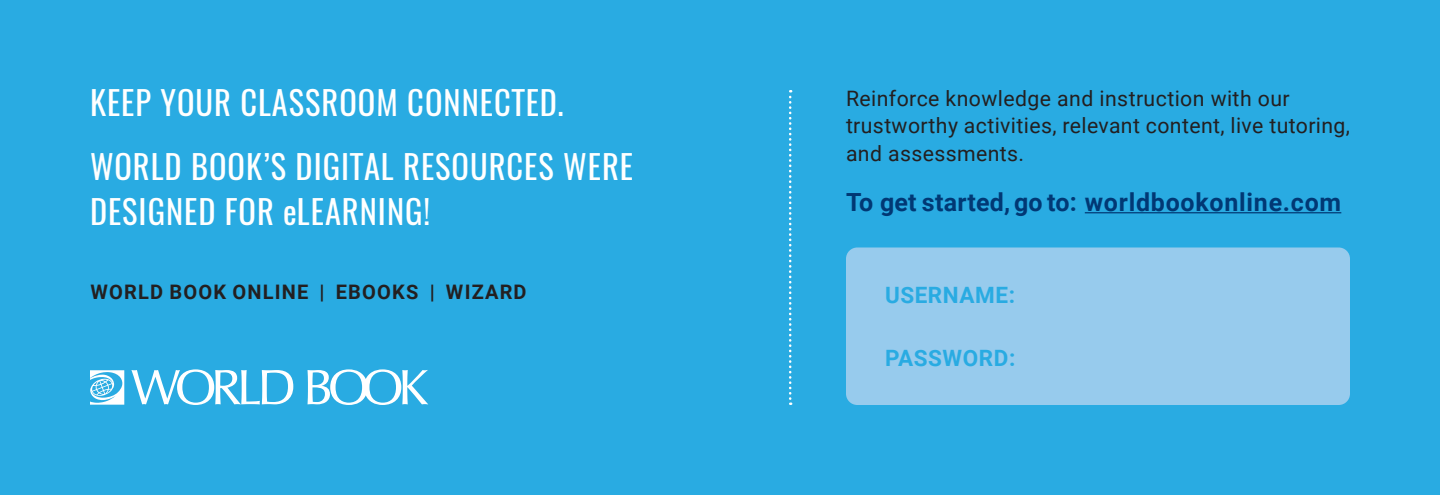
<style>
.page{position:relative;width:1440px;height:495px;background:#29abe2}
.page>*{position:absolute;margin:0;border:0;box-sizing:border-box;transform-origin:0 0}
.t1{font:32.5px/63.8px "Oswald";letter-spacing:.03em;color:#fff}
.t2{font:700 25px "Roboto";letter-spacing:.03em;color:#013874}
.t3{font:700 22.5px "Roboto";letter-spacing:.025em;color:#29abe2}
.t4{font:21.25px/27.5px "Roboto";letter-spacing:.02em;color:#231f20}
.t5{font:700 20px "Roboto";letter-spacing:.06em;color:#231f20}
</style>
<div class="page">
<svg style="left:789px;top:90px;width:2px;height:315px"></svg>
<hr style="left:1085px;top:212px;width:256px;height:1px;background:#013874">
<div style="left:846px;top:248px;width:504px;height:157px;background:#97cbed;border-radius:11px"></div>
<svg style="left:131px;top:369px;width:162px;height:36px"></svg>
<svg style="left:308px;top:369px;width:120px;height:36px"></svg>
<svg style="left:90px;top:370px;width:34px;height:35px"></svg>
<h1 class="t1" style="left:90px;top:72px;width:545px">KEEP YOUR CLASSROOM CONNECTED.<br>WORLD BOOK’S DIGITAL RESOURCES WERE</h1>
<h1 class="t1" style="left:90px;top:180px;width:342px">DESIGNED FOR eLEARNING!</h1>
<p class="t5" style="left:90px;top:278px;width:438px">WORLD BOOK ONLINE | EBOOKS | WIZARD</p>
<p class="t4" style="left:846px;top:84px;width:506px">Reinforce knowledge and instruction with our trustworthy activities, relevant content, live tutoring, and assessments.</p>
<p class="t2" style="left:846px;top:185px;width:497px">To get started, go to: worldbookonline.com</p>
<p class="t3" style="left:885px;top:279px;width:132px">USERNAME:</p>
<p class="t3" style="left:885px;top:342px;width:132px">PASSWORD:</p>
</div>
